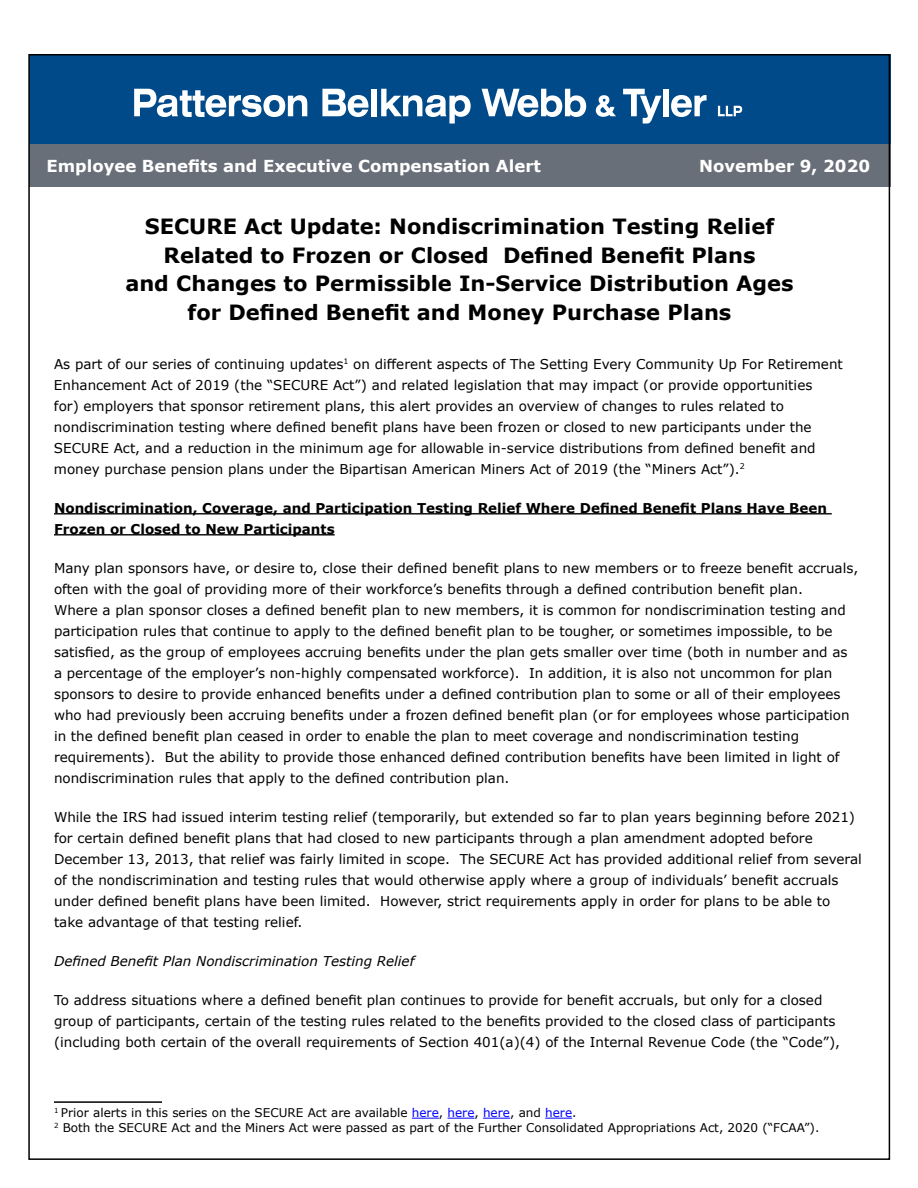
<style>
.page{position:relative;width:918px;height:1188px;background:#fff}
.page>*{position:absolute;margin:0;border:0;box-sizing:border-box;transform-origin:0 0}
.t1{font:700 21px/28.5px "Verdana";color:#000;text-align:center}
.t2{font:700 16.5px "Verdana";color:#fff}
.t3{font:13.5px/21px "Verdana";color:#000}
.t4{font:700 13.5px/21px "Verdana";color:#000}
.t5{font:italic 13.5px "Verdana";color:#000}
.t6{font:12px/15px "Verdana";color:#000}
.s1{color:#00f}
</style>
<div class="page">
<div style="left:29px;top:54px;width:862px;height:106px;background:#004a8a"></div>
<div style="left:29px;top:145px;width:862px;height:42px;background:#696f78"></div>
<svg style="left:134px;top:89px;width:173px;height:28px"></svg>
<svg style="left:322px;top:89px;width:46px;height:28px"></svg>
<div style="left:371px;top:89px;width:6px;height:27px;background:#fff"></div>
<svg style="left:381px;top:89px;width:90px;height:35px"></svg>
<svg style="left:482px;top:89px;width:104px;height:28px"></svg>
<svg style="left:596px;top:95px;width:20px;height:22px"></svg>
<svg style="left:623px;top:89px;width:39px;height:35px"></svg>
<div style="left:663px;top:89px;width:5px;height:27px;background:#fff"></div>
<svg style="left:671px;top:95px;width:36px;height:22px"></svg>
<svg style="left:718px;top:106px;width:24px;height:10px"></svg>
<hr style="left:54px;top:513px;width:778px;height:1px;background:#000">
<hr style="left:54px;top:534px;width:281px;height:1px;background:#000">
<hr style="left:54px;top:1101px;width:108px;height:2px;background:#000">
<svg style="left:412px;top:1118px;width:27px;height:1px"></svg>
<svg style="left:447px;top:1118px;width:27px;height:1px"></svg>
<svg style="left:483px;top:1118px;width:27px;height:1px"></svg>
<svg style="left:545px;top:1118px;width:27px;height:1px"></svg>
<p class="t2" style="left:46px;top:155px;width:496px">Employee Benefits and Executive Compensation Alert</p>
<p class="t2" style="left:699px;top:155px;width:173px">November 9, 2020</p>
<h1 class="t1" style="left:125px;top:212px;width:670px">SECURE Act Update: Nondiscrimination Testing Relief Related to Frozen or Closed Defined Benefit Plans<br>and Changes to Permissible In-Service Distribution Ages for Defined Benefit and Money Purchase Plans</h1>
<p class="t3" style="left:54px;top:353px;width:790px">As part of our series of continuing updates<sup>1</sup> on different aspects of The Setting Every Community Up For Retirement Enhancement Act of 2019 (the “SECURE Act”) and related legislation that may impact (or provide opportunities<br>for) employers that sponsor retirement plans, this alert provides an overview of changes to rules related to nondiscrimination testing where defined benefit plans have been frozen or closed to new participants under the SECURE Act, and a reduction in the minimum age for allowable in-service distributions from defined benefit and money purchase pension plans under the Bipartisan American Miners Act of 2019 (the “Miners Act”).<sup>2</sup></p>
<p class="t4" style="left:54px;top:497px;width:775px">Nondiscrimination, Coverage, and Participation Testing Relief Where Defined Benefit Plans Have Been<br>Frozen or Closed to New Participants</p>
<p class="t3" style="left:54px;top:557px;width:806px">Many plan sponsors have, or desire to, close their defined benefit plans to new members or to freeze benefit accruals, often with the goal of providing more of their workforce’s benefits through a defined contribution benefit plan.<br>Where a plan sponsor closes a defined benefit plan to new members, it is common for nondiscrimination testing and participation rules that continue to apply to the defined benefit plan to be tougher, or sometimes impossible, to be satisfied, as the group of employees accruing benefits under the plan gets smaller over time (both in number and as a percentage of the employer’s non-highly compensated workforce). In addition, it is also not uncommon for plan sponsors to desire to provide enhanced benefits under a defined contribution plan to some or all of their employees who had previously been accruing benefits under a frozen defined benefit plan (or for employees whose participation in the defined benefit plan ceased in order to enable the plan to meet coverage and nondiscrimination testing requirements). But the ability to provide those enhanced defined contribution benefits have been limited in light of nondiscrimination rules that apply to the defined contribution plan.</p>
<p class="t3" style="left:54px;top:806px;width:809px">While the IRS had issued interim testing relief (temporarily, but extended so far to plan years beginning before 2021) for certain defined benefit plans that had closed to new participants through a plan amendment adopted before December 13, 2013, that relief was fairly limited in scope. The SECURE Act has provided additional relief from several of the nondiscrimination and testing rules that would otherwise apply where a group of individuals’ benefit accruals under defined benefit plans have been limited. However, strict requirements apply in order for plans to be able to take advantage of that testing relief.</p>
<p class="t5" style="left:54px;top:952px;width:362px">Defined Benefit Plan Nondiscrimination Testing Relief</p>
<p class="t3" style="left:54px;top:989px;width:788px">To address situations where a defined benefit plan continues to provide for benefit accruals, but only for a closed group of participants, certain of the testing rules related to the benefits provided to the closed class of participants (including both certain of the overall requirements of Section 401(a)(4) of the Internal Revenue Code (the “Code”),</p>
<p class="t6" style="left:54px;top:1105px;width:767px"><sup>1</sup> Prior alerts in this series on the SECURE Act are available <span class="s1">here</span>, <span class="s1">here</span>, <span class="s1">here</span>, and <span class="s1">here</span>.<br><sup>2</sup> Both the SECURE Act and the Miners Act were passed as part of the Further Consolidated Appropriations Act, 2020 (“FCAA”).</p>
</div>
